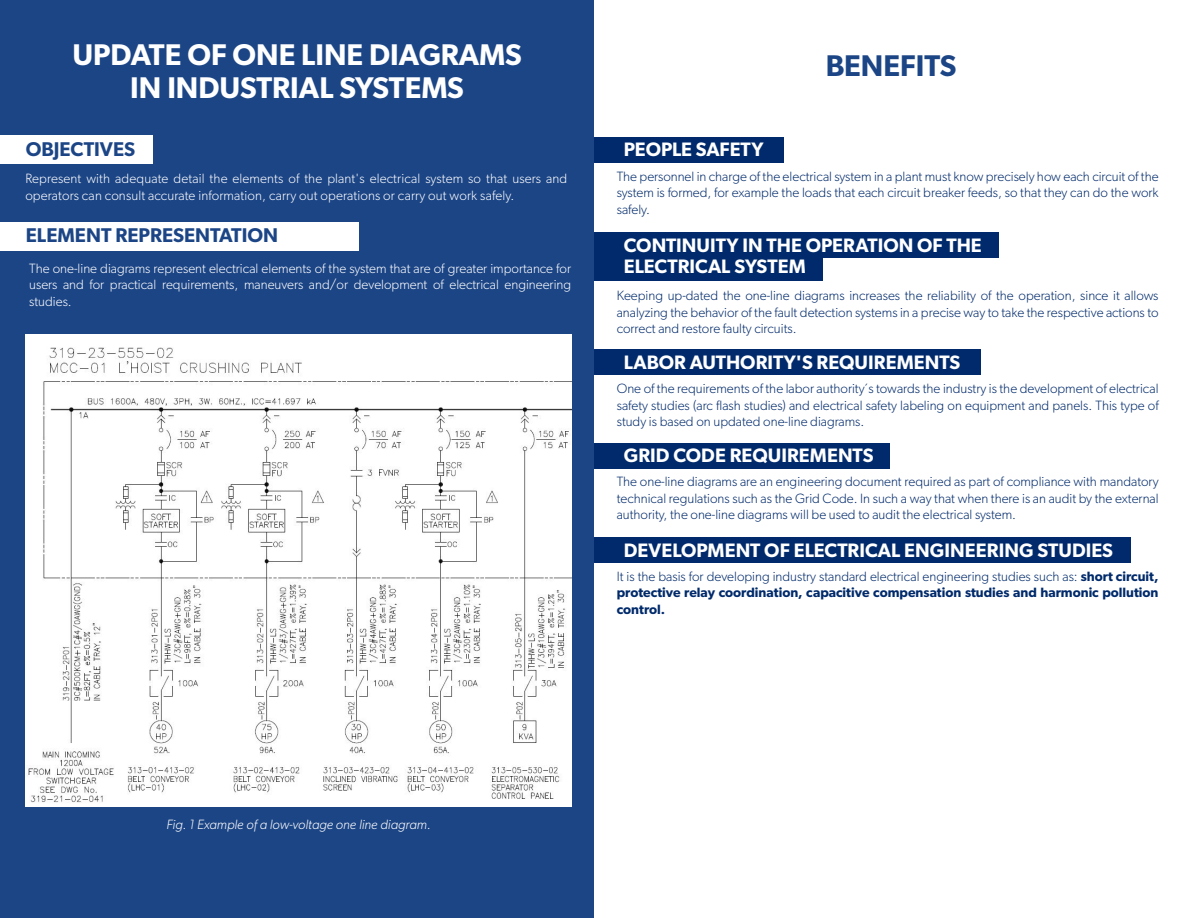
<style>
.page{position:relative;width:1188px;height:918px;background:#fff}
.page>*{position:absolute;margin:0;border:0;box-sizing:border-box;transform-origin:0 0}
.t1{font:600 30px/33px "Gibson";color:#fff;text-align:center}
.t2{font:600 30px "Gibson";color:#1c4586}
.t3{font:600 19.95px "Gibson";color:#1c4586}
.t4{font:600 19.5px/21px "Gibson";color:#fff}
.t5{font:300 13.5px/16.5px "Gibson";color:#002a6b;text-align:justify}
.t6{font:300 13.5px/16.5px "Gibson";letter-spacing:.01em;color:#fff}
.t7{font:600 13.5px/16.5px "Gibson";color:#002a6b;text-align:justify}
.t8{font:italic 300 13.5px "Gibson";color:#fff}
.s1{font-weight:300}
</style>
<div class="page">
<div style="left:586px;top:137px;width:198px;height:26px;background:#002a6b"></div>
<div style="left:586px;top:232px;width:413px;height:26px;background:#002a6b"></div>
<div style="left:586px;top:349px;width:395px;height:26px;background:#002a6b"></div>
<div style="left:586px;top:443px;width:303px;height:25px;background:#002a6b"></div>
<div style="left:586px;top:537px;width:545px;height:26px;background:#002a6b"></div>
<div style="left:586px;top:255px;width:237px;height:26px;background:#002a6b"></div>
<div style="left:0;top:0;width:594px;height:918px;background:#1c4586"></div>
<div style="left:0;top:135px;width:153px;height:29px;background:#fff"></div>
<div style="left:0;top:222px;width:359px;height:29px;background:#fff"></div>
<img style="left:25px;top:334px;width:546px;height:472px">
<h1 class="t1" style="left:72px;top:37px;width:451px">UPDATE OF ONE LINE DIAGRAMS<br>IN INDUSTRIAL SYSTEMS</h1>
<h1 class="t2" style="left:826px;top:48px;width:132px">BENEFITS</h1>
<h2 class="t3" style="left:26px;top:137px;width:111px">OBJECTIVES</h2>
<h3 class="t4" style="left:624px;top:138px;width:141px">PEOPLE SAFETY</h3>
<p class="t6" style="left:25px;top:170px;width:543px">Represent with adequate detail the elements of the plant's electrical system so that users and operators can consult accurate information, carry out operations or carry out work safely.</p>
<p class="t5" style="left:617px;top:167px;width:543px">The personnel in charge of the electrical system in a plant must know precisely how each circuit of the system is formed, for example the loads that each circuit breaker feeds, so that they can do the work safely.</p>
<h2 class="t3" style="left:26px;top:223px;width:254px">ELEMENT REPRESENTATION</h2>
<p class="t6" style="left:29px;top:260px;width:543px;text-align:justify">The one-line diagrams represent electrical elements of the system that are of greater importance for users and for practical requirements, maneuvers and/or development of electrical engineering studies.</p>
<h3 class="t4" style="left:624px;top:234px;width:359px">CONTINUITY IN THE OPERATION OF THE<br>ELECTRICAL SYSTEM</h3>
<p class="t5" style="left:617px;top:287px;width:543px">Keeping up-dated the one-line diagrams increases the reliability of the operation, since it allows analyzing the behavior of the fault detection systems in a precise way to take the respective actions to correct and restore faulty circuits.</p>
<h3 class="t4" style="left:624px;top:351px;width:338px">LABOR AUTHORITY'S REQUIREMENTS</h3>
<p class="t5" style="left:617px;top:380px;width:543px">One of the requirements of the labor authority´s towards the industry is the development of electrical safety studies (arc flash studies) and electrical safety labeling on equipment and panels. This type of study is based on updated one-line diagrams.</p>
<h3 class="t4" style="left:624px;top:444px;width:251px">GRID CODE REQUIREMENTS</h3>
<p class="t5" style="left:617px;top:473px;width:543px">The one-line diagrams are an engineering document required as part of compliance with mandatory technical regulations such as the Grid Code. In such a way that when there is an audit by the external authority, the one-line diagrams will be used to audit the electrical system.</p>
<h3 class="t4" style="left:624px;top:539px;width:491px">DEVELOPMENT OF ELECTRICAL ENGINEERING STUDIES</h3>
<p class="t7" style="left:617px;top:568px;width:543px"><span class="s1">It is the basis for developing industry standard electrical engineering studies such as:</span> short circuit, protective relay coordination, capacitive compensation studies and harmonic pollution control.</p>
<p class="t8" style="left:166px;top:816px;width:266px">Fig. 1 Example of a low-voltage one line diagram.</p>
</div>
